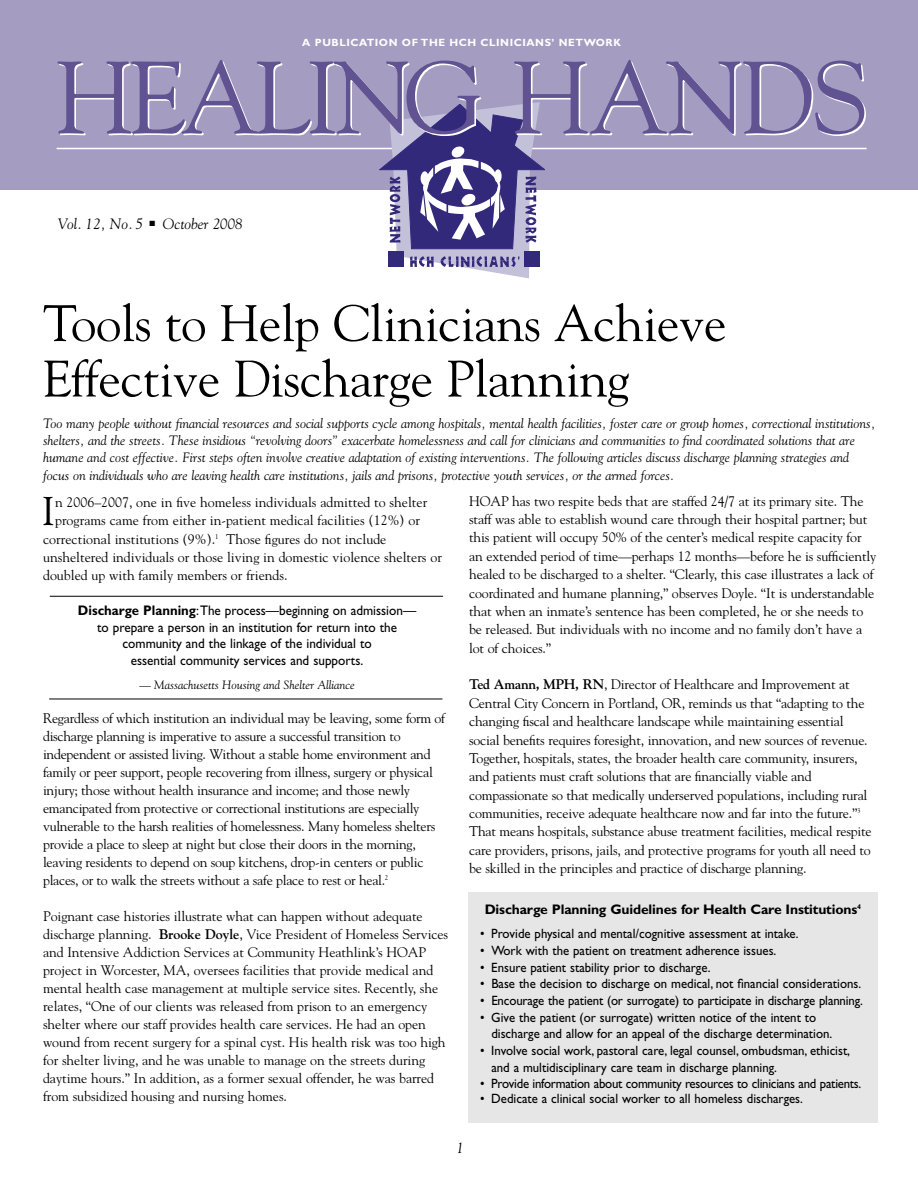
<style>
.page{position:relative;width:918px;height:1188px;background:#fff}
.page>*{position:absolute;margin:0;border:0;box-sizing:border-box;transform-origin:0 0}
.t1{font:102px "Goudy";letter-spacing:-.05em;color:#fff}
.t2{font:51px/55.5px "Goudy";letter-spacing:-.01em;color:#000}
.t3{font:39.9px "Goudy";color:#000}
.t4{font:italic 15px "Goudy";color:#000}
.t5{font:13.8px/18px "Goudy";letter-spacing:-.01em;color:#000}
.t6{font:13.8px/16.5px "Gill Sans";color:#000;text-align:center;scale:.95 1}
.t7{font:700 13.8px "Gill Sans";letter-spacing:-.01em;color:#000}
.t8{font:13.5px/16.6px "Gill Sans";color:#000;scale:.95 1}
.t9{font:italic 13.5px/17.2px "Goudy";color:#000}
.t10{font:13.5px "Gill Sans";letter-spacing:-.02em;color:#000;scale:.95 1}
.t11{font:italic 12px "Goudy";color:#000;scale:.95 1}
.t12{font:700 10.5px "Gill Sans";letter-spacing:.055em;color:#fff}
.s1{font-weight:700}
</style>
<div class="page">
<div style="left:468px;top:893px;width:410px;height:230px;background:#e6e6e6"></div>
<hr style="left:50px;top:596px;width:393px;height:1px;background:#000">
<hr style="left:49px;top:699px;width:393px;height:1px;background:#000">
<div style="left:0;top:0;width:918px;height:190px;background:#a59dc1"></div>
<hr style="left:57px;top:148px;width:810px;height:1px;background:#fff">
<svg style="left:380px;top:102px;width:165px;height:176px"></svg>
<div style="left:388px;top:251px;width:16px;height:16px;background:#33297b"></div>
<div style="left:524px;top:251px;width:16px;height:16px;background:#33297b"></div>
<p class="t12" style="left:302px;top:38px;width:320px">A PUBLICATION OF THE HCH CLINICIANS’ NETWORK</p>
<h1 class="t1" style="left:56px;top:40px;width:815px">HEALING HANDS</h1>
<p class="t4" style="left:58px;top:215px;width:186px">Vol. 12, No. 5 ■ October 2008</p>
<h2 class="t2" style="left:43px;top:296px;width:685px">Tools to Help Clinicians Achieve<br>Effective Discharge Planning</h2>
<p class="t9" style="left:43px;top:415px;width:834px">Too many people without financial resources and social supports cycle among hospitals, mental health facilities, foster care or group homes, correctional institutions, shelters, and the streets. These insidious “revolving doors” exacerbate homelessness and call for clinicians and communities to find coordinated solutions that are humane and cost effective. First steps often involve creative adaptation of existing interventions. The following articles discuss discharge planning strategies and focus on individuals who are leaving health care institutions, jails and prisons, protective youth services, or the armed forces.</p>
<h3 class="t3" style="left:42px;top:488px;width:15px">I</h3>
<p class="t5" style="left:55px;top:493px;width:374px">n 2006–2007, one in five homeless individuals admitted to shelter</p>
<p class="t5" style="left:55px;top:511px;width:366px">programs came from either in-patient medical facilities (12%) or</p>
<p class="t5" style="left:43px;top:530px;width:345px">correctional institutions (9%).<sup>1</sup> Those figures do not include</p>
<p class="t5" style="left:43px;top:548px;width:400px">unsheltered individuals or those living in domestic violence shelters or</p>
<p class="t5" style="left:43px;top:567px;width:246px">doubled up with family members or friends.</p>
<p class="t6" style="left:78px;top:604px;width:358px"><span class="s1">Discharge Planning</span>:The process—beginning on admission— to prepare a person in an institution for return into the community and the linkage of the individual to<br>essential community services and supports.</p>
<p class="t11" style="left:139px;top:677px;width:228px">— Massachusetts Housing and Shelter Alliance</p>
<p class="t5" style="left:43px;top:709px;width:404px">Regardless of which institution an individual may be leaving, some form of discharge planning is imperative to assure a successful transition to independent or assisted living. Without a stable home environment and family or peer support, people recovering from illness, surgery or physical injury; those without health insurance and income; and those newly emancipated from protective or correctional institutions are especially vulnerable to the harsh realities of homelessness. Many homeless shelters provide a place to sleep at night but close their doors in the morning, leaving residents to depend on soup kitchens, drop-in centers or public places, or to walk the streets without a safe place to rest or heal.<sup>2</sup></p>
<p class="t5" style="left:43px;top:907px;width:407px">Poignant case histories illustrate what can happen without adequate discharge planning. <span class="s1">Brooke Doyle</span>, Vice President of Homeless Services and Intensive Addiction Services at Community Heathlink’s HOAP project in Worcester, MA, oversees facilities that provide medical and mental health case management at multiple service sites. Recently, she relates, “One of our clients was released from prison to an emergency shelter where our staff provides health care services. He had an open wound from recent surgery for a spinal cyst. His health risk was too high for shelter living, and he was unable to manage on the streets during daytime hours.” In addition, as a former sexual offender, he was barred from subsidized housing and nursing homes.</p>
<p class="t5" style="left:469px;top:492px;width:409px;line-height:18.5px">HOAP has two respite beds that are staffed 24/7 at its primary site. The staff was able to establish wound care through their hospital partner; but this patient will occupy 50% of the center’s medical respite capacity for an extended period of time—perhaps 12 months—before he is sufficiently healed to be discharged to a shelter. “Clearly, this case illustrates a lack of coordinated and humane planning,” observes Doyle. “It is understandable that when an inmate’s sentence has been completed, he or she needs to be released. But individuals with no income and no family don’t have a lot of choices.”</p>
<p class="t5" style="left:469px;top:675px;width:404px;line-height:18.5px"><span class="s1">Ted Amann, MPH, RN</span>, Director of Healthcare and Improvement at Central City Concern in Portland, OR, reminds us that “adapting to the changing fiscal and healthcare landscape while maintaining essential social benefits requires foresight, innovation, and new sources of revenue.<br>Together, hospitals, states, the broader health care community, insurers, and patients must craft solutions that are financially viable and compassionate so that medically underserved populations, including rural communities, receive adequate healthcare now and far into the future.”<sup>3<br></sup>That means hospitals, substance abuse treatment facilities, medical respite care providers, prisons, jails, and protective programs for youth all need to be skilled in the principles and practice of discharge planning.</p>
<p class="t7" style="left:485px;top:904px;width:378px">Discharge Planning Guidelines for Health Care Institutions<sup>4</sup></p>
<p class="t8" style="left:480px;top:927px;width:337px">• Provide physical and mental/cognitive assessment at intake.</p>
<p class="t8" style="left:480px;top:943px;width:314px">• Work with the patient on treatment adherence issues.</p>
<p class="t8" style="left:480px;top:960px;width:244px">• Ensure patient stability prior to discharge.</p>
<p class="t8" style="left:480px;top:977px;width:403px">• Base the decision to discharge on medical, not financial considerations.</p>
<p class="t8" style="left:480px;top:993px;width:405px">• Encourage the patient (or surrogate) to participate in discharge planning.</p>
<p class="t8" style="left:491px;top:1010px;width:360px;text-indent:-11px">• Give the patient (or surrogate) written notice of the intent to discharge and allow for an appeal of the discharge determination.</p>
<p class="t8" style="left:491px;top:1043px;width:379px;text-indent:-11px">• Involve social work, pastoral care, legal counsel, ombudsman, ethicist, and a multidisciplinary care team in discharge planning.</p>
<p class="t10" style="left:480px;top:1079px;width:403px">• Provide information about community resources to clinicians and patients.</p>
<p class="t8" style="left:480px;top:1092px;width:342px">• Dedicate a clinical social worker to all homeless discharges.</p>
<p class="t4" style="left:457px;top:1139px;width:9px">1</p>
</div>
